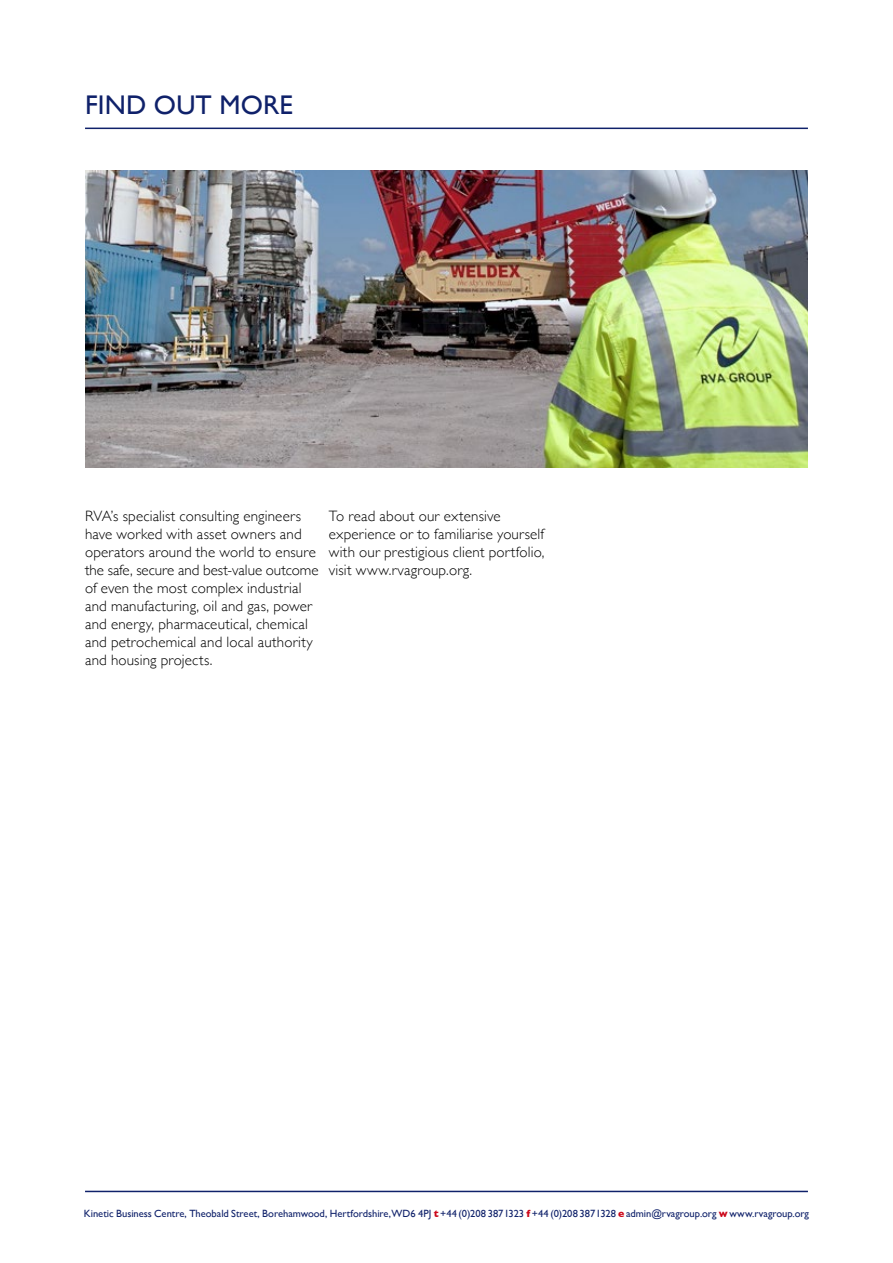
<style>
.page{position:relative;width:893px;height:1263px;background:#fff}
.page>*{position:absolute;margin:0;border:0;box-sizing:border-box;transform-origin:0 0}
.t1{font:27px "Gill Sans";letter-spacing:.005em;color:#0f216a}
.t2{font:300 15px/18px "Gill Sans";letter-spacing:.01em;color:#000}
.t3{font:10.5px "Gill Sans";letter-spacing:-.005em;color:#0f216a}
.s1{font-weight:700;color:#cc071a}
</style>
<div class="page">
<hr style="left:85px;top:128px;width:723px;height:1px;background:#0f216a">
<hr style="left:85px;top:1191px;width:723px;height:1px;background:#0f216a">
<img style="left:85px;top:170px;width:723px;height:298px">
<h1 class="t1" style="left:85px;top:89px;width:209px">FIND OUT MORE</h1>
<p class="t2" style="left:85px;top:506px;width:235px">RVA’s specialist consulting engineers have worked with asset owners and operators around the world to ensure the safe, secure and best-value outcome of even the most complex industrial and manufacturing, oil and gas, power and energy, pharmaceutical, chemical and petrochemical and local authority and housing projects.</p>
<p class="t2" style="left:329px;top:506px;width:217px">To read about our extensive experience or to familiarise yourself with our prestigious client portfolio, visit www.rvagroup.org.</p>
<p class="t3" style="left:84px;top:1207px;width:727px">Kinetic Business Centre, Theobald Street, Borehamwood, Hertfordshire, WD6 4PJ <span class="s1">t</span> +44 (0)208 387 1323 <span class="s1">f</span> +44 (0)208 387 1328 <span class="s1">e</span> admin@rvagroup.org <span class="s1">w</span> www.rvagroup.org</p>
</div>
